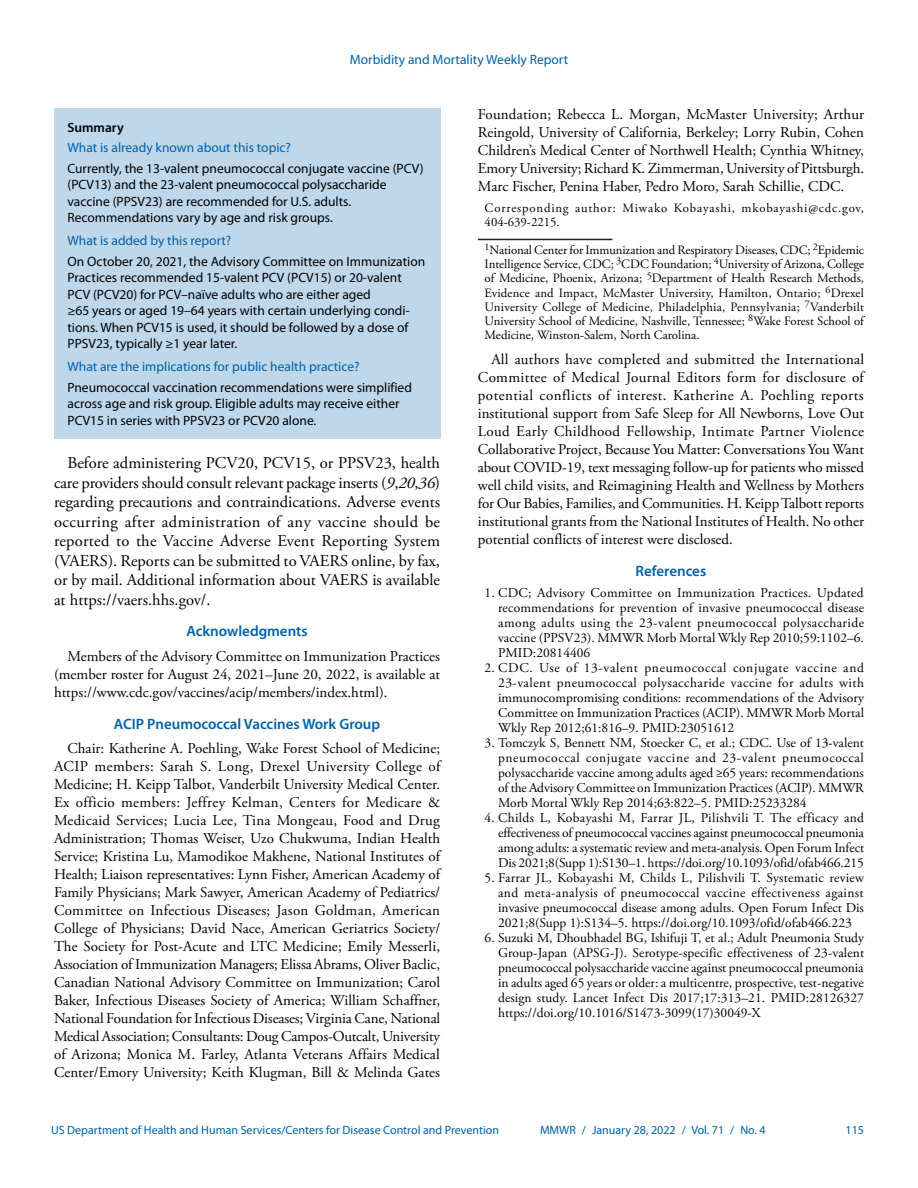
<style>
.page{position:relative;width:918px;height:1188px;background:#fff}
.page>*{position:absolute;margin:0;border:0;box-sizing:border-box;transform-origin:0 0}
.Paragraph{font:16.5px/19.5px "Adobe Garamond Pro";color:#010203;text-align:justify}
.Committee_Workgroup{font:15px/18px "Adobe Garamond Pro";color:#010203;text-align:justify}
.Conflict_of_Interest{font:15px/18px "Adobe Garamond Pro";color:#010203;text-align:justify}
.Acknowledgment{font:15px/18px "Adobe Garamond Pro";color:#010203;text-align:justify}
.Committee_Workgroup-2{font:600 15px "Myriad Pro";color:#0061aa}
.Acknowledgment_Head{font:600 15px "Myriad Pro";color:#0061aa}
.Ref_Title{font:600 15px "Myriad Pro";color:#0061aa}
.Reference_10{font:13.5px/15px "Adobe Garamond Pro";color:#010203;text-align:justify}
.Summary_Box_Text{font:13.5px/16.5px "Myriad Pro";color:#010203}
.Summary_Box_Heading{font:13.5px "Myriad Pro";color:#0061aa}
.Summary_Box_Ttile{font:600 13.5px "Myriad Pro";color:#010203}
.Author_Affiliations{font:12.75px/14.2px "Adobe Garamond Pro";color:#010203;text-align:justify}
.Corresponding_Author{font:12.75px/14.2px "Adobe Garamond Pro";letter-spacing:.065em;color:#010203}
.t1{font:12px "Myriad Pro";color:#0061aa}
.s1{font-style:italic}
</style>
<div class="page">
<div style="left:54px;top:108px;width:386px;height:330px;background:#bfd7ea"></div>
<hr style="left:478px;top:239px;width:134px;height:1px;background:#231f20">
<p class="Summary_Box_Heading" style="left:350px;top:52px;width:220px">Morbidity and Mortality Weekly Report</p>
<h1 class="Summary_Box_Ttile" style="left:68px;top:120px;width:58px">Summary</h1>
<h1 class="Summary_Box_Heading" style="left:68px;top:140px;width:225px">What is already known about this topic?</h1>
<p class="Summary_Box_Text" style="left:68px;top:160px;width:358px">Currently, the 13-valent pneumococcal conjugate vaccine (PCV) (PCV13) and the 23-valent pneumococcal polysaccharide vaccine (PPSV23) are recommended for U.S. adults.<br>Recommendations vary by age and risk groups.</p>
<h1 class="Summary_Box_Heading" style="left:68px;top:233px;width:165px">What is added by this report?</h1>
<p class="Summary_Box_Text" style="left:68px;top:253px;width:359px">On October 20, 2021, the Advisory Committee on Immunization Practices recommended 15-valent PCV (PCV15) or 20-valent PCV (PCV20) for PCV–naïve adults who are either aged<br>≥65 years or aged 19–64 years with certain underlying condi&shy;tions. When PCV15 is used, it should be followed by a dose of PPSV23, typically ≥1 year later.</p>
<h1 class="Summary_Box_Heading" style="left:68px;top:359px;width:294px">What are the implications for public health practice?</h1>
<p class="Summary_Box_Text" style="left:68px;top:379px;width:346px">Pneumococcal vaccination recommendations were simplified across age and risk group. Eligible adults may receive either<br>PCV15 in series with PPSV23 or PCV20 alone.</p>
<p class="Paragraph" style="left:54px;top:454px;width:388px;text-indent:14px">Before administering PCV20, PCV15, or PPSV23, health care providers should consult relevant package inserts (<span class="s1">9</span>,<span class="s1">20</span>,<span class="s1">36</span>) regarding precautions and contraindications. Adverse events occurring after administration of any vaccine should be reported to the Vaccine Adverse Event Reporting System (VAERS). Reports can be submitted to VAERS online, by fax, or by mail. Additional information about VAERS is available at https://vaers.hhs.gov/.</p>
<h1 class="Acknowledgment_Head" style="left:186px;top:623px;width:123px">Acknowledgments</h1>
<p class="Acknowledgment" style="left:54px;top:648px;width:388px;text-indent:14px">Members of the Advisory Committee on Immunization Practices (member roster for August 24, 2021–June 20, 2022, is available at https://www.cdc.gov/vaccines/acip/members/index.html).</p>
<p class="Committee_Workgroup-2" style="left:114px;top:715px;width:268px">ACIP Pneumococcal Vaccines Work Group</p>
<p class="Committee_Workgroup" style="left:54px;top:740px;width:388px;text-indent:14px">Chair: Katherine A. Poehling, Wake Forest School of Medicine; ACIP members: Sarah S. Long, Drexel University College of Medicine; H. Keipp Talbot, Vanderbilt University Medical Center.<br>Ex officio members: Jeffrey Kelman, Centers for Medicare &amp; Medicaid Services; Lucia Lee, Tina Mongeau, Food and Drug Administration; Thomas Weiser, Uzo Chukwuma, Indian Health Service; Kristina Lu, Mamodikoe Makhene, National Institutes of Health; Liaison representatives: Lynn Fisher, American Academy of Family Physicians; Mark Sawyer, American Academy of Pediatrics/ Committee on Infectious Diseases; Jason Goldman, American College of Physicians; David Nace, American Geriatrics Society/ The Society for Post-Acute and LTC Medicine; Emily Messerli, Association of Immunization Managers; Elissa Abrams, Oliver Baclic, Canadian National Advisory Committee on Immunization; Carol Baker, Infectious Diseases Society of America; William Schaffner, National Foundation for Infectious Diseases; Virginia Cane, National Medical Association; Consultants: Doug Campos-Outcalt, University of Arizona; Monica M. Farley, Atlanta Veterans Affairs Medical Center/Emory University; Keith Klugman, Bill &amp; Melinda Gates</p>
<p class="Committee_Workgroup" style="left:478px;top:106px;width:388px">Foundation; Rebecca L. Morgan, McMaster University; Arthur Reingold, University of California, Berkeley; Lorry Rubin, Cohen Children’s Medical Center of Northwell Health; Cynthia Whitney, Emory University; Richard K. Zimmerman, University of Pittsburgh.<br>Marc Fischer, Penina Haber, Pedro Moro, Sarah Schillie, CDC.</p>
<p class="Corresponding_Author" style="left:485px;top:201px;width:381px">Corresponding author: Miwako Kobayashi, mkobayashi@cdc.gov,<br>404-639-2215.</p>
<p class="Author_Affiliations" style="left:485px;top:243px;width:381px"><sup>1</sup>National Center for Immunization and Respiratory Diseases, CDC; <sup>2</sup>Epidemic Intelligence Service, CDC; <sup>3</sup>CDC Foundation; <sup>4</sup>University of Arizona, College of Medicine, Phoenix, Arizona; <sup>5</sup>Department of Health Research Methods, Evidence and Impact, McMaster University, Hamilton, Ontario; <sup>6</sup>Drexel University College of Medicine, Philadelphia, Pennsylvania; <sup>7</sup>Vanderbilt University School of Medicine, Nashville, Tennessee; <sup>8</sup>Wake Forest School of Medicine, Winston-Salem, North Carolina.</p>
<p class="Conflict_of_Interest" style="left:478px;top:351px;width:388px;text-indent:14px">All authors have completed and submitted the International Committee of Medical Journal Editors form for disclosure of potential conflicts of interest. Katherine A. Poehling reports institutional support from Safe Sleep for All Newborns, Love Out Loud Early Childhood Fellowship, Intimate Partner Violence Collaborative Project, Because You Matter: Conversations You Want about COVID-19, text messaging follow-up for patients who missed well child visits, and Reimagining Health and Wellness by Mothers for Our Babies, Families, and Communities. H. Keipp Talbott reports institutional grants from the National Institutes of Health. No other potential conflicts of interest were disclosed.</p>
<h1 class="Ref_Title" style="left:636px;top:562px;width:72px">References</h1>
<p class="Reference_10" style="left:498px;top:586px;width:367px;text-indent:-14px">1. CDC; Advisory Committee on Immunization Practices. Updated recommendations for prevention of invasive pneumococcal disease among adults using the 23-valent pneumococcal polysaccharide vaccine (PPSV23). MMWR Morb Mortal Wkly Rep 2010;59:1102–6.<br>PMID:20814406</p>
<p class="Reference_10" style="left:498px;top:661px;width:367px;text-indent:-14px">2. CDC. Use of 13-valent pneumococcal conjugate vaccine and 23-valent pneumococcal polysaccharide vaccine for adults with immunocompromising conditions: recommendations of the Advisory Committee on Immunization Practices (ACIP). MMWR Morb Mortal Wkly Rep 2012;61:816–9. PMID:23051612</p>
<p class="Reference_10" style="left:498px;top:736px;width:367px;text-indent:-14px">3. Tomczyk S, Bennett NM, Stoecker C, et al.; CDC. Use of 13-valent pneumococcal conjugate vaccine and 23-valent pneumococcal polysaccharide vaccine among adults aged ≥65 years: recommendations of the Advisory Committee on Immunization Practices (ACIP). MMWR Morb Mortal Wkly Rep 2014;63:822–5. PMID:25233284</p>
<p class="Reference_10" style="left:498px;top:811px;width:368px;text-indent:-14px">4. Childs L, Kobayashi M, Farrar JL, Pilishvili T. The efficacy and effectiveness of pneumococcal vaccines against pneumococcal pneumonia among adults: a systematic review and meta-analysis. Open Forum Infect Dis 2021;8(Supp 1):S130–1. https://doi.org/10.1093/ofid/ofab466.215</p>
<p class="Reference_10" style="left:498px;top:871px;width:367px;text-indent:-14px">5. Farrar JL, Kobayashi M, Childs L, Pilishvili T. Systematic review and meta-analysis of pneumococcal vaccine effectiveness against invasive pneumococcal disease among adults. Open Forum Infect Dis 2021;8(Supp 1):S134–5. https://doi.org/10.1093/ofid/ofab466.223</p>
<p class="Reference_10" style="left:498px;top:931px;width:368px;text-indent:-14px">6. Suzuki M, Dhoubhadel BG, Ishifuji T, et al.; Adult Pneumonia Study Group-Japan (APSG-J). Serotype-specific effectiveness of 23-valent pneumococcal polysaccharide vaccine against pneumococcal pneumonia in adults aged 65 years or older: a multicentre, prospective, test-negative design study. Lancet Infect Dis 2017;17:313–21. PMID:28126327 https://doi.org/10.1016/S1473-3099(17)30049-X</p>
<p class="t1" style="left:51px;top:1123px;width:450px">US Department of Health and Human Services/Centers for Disease Control and Prevention</p>
<p class="t1" style="left:540px;top:1124px;width:227px">MMWR / January 28, 2022 / Vol. 71 / No. 4</p>
<p class="t1" style="left:846px;top:1124px;width:20px">115</p>
</div>
